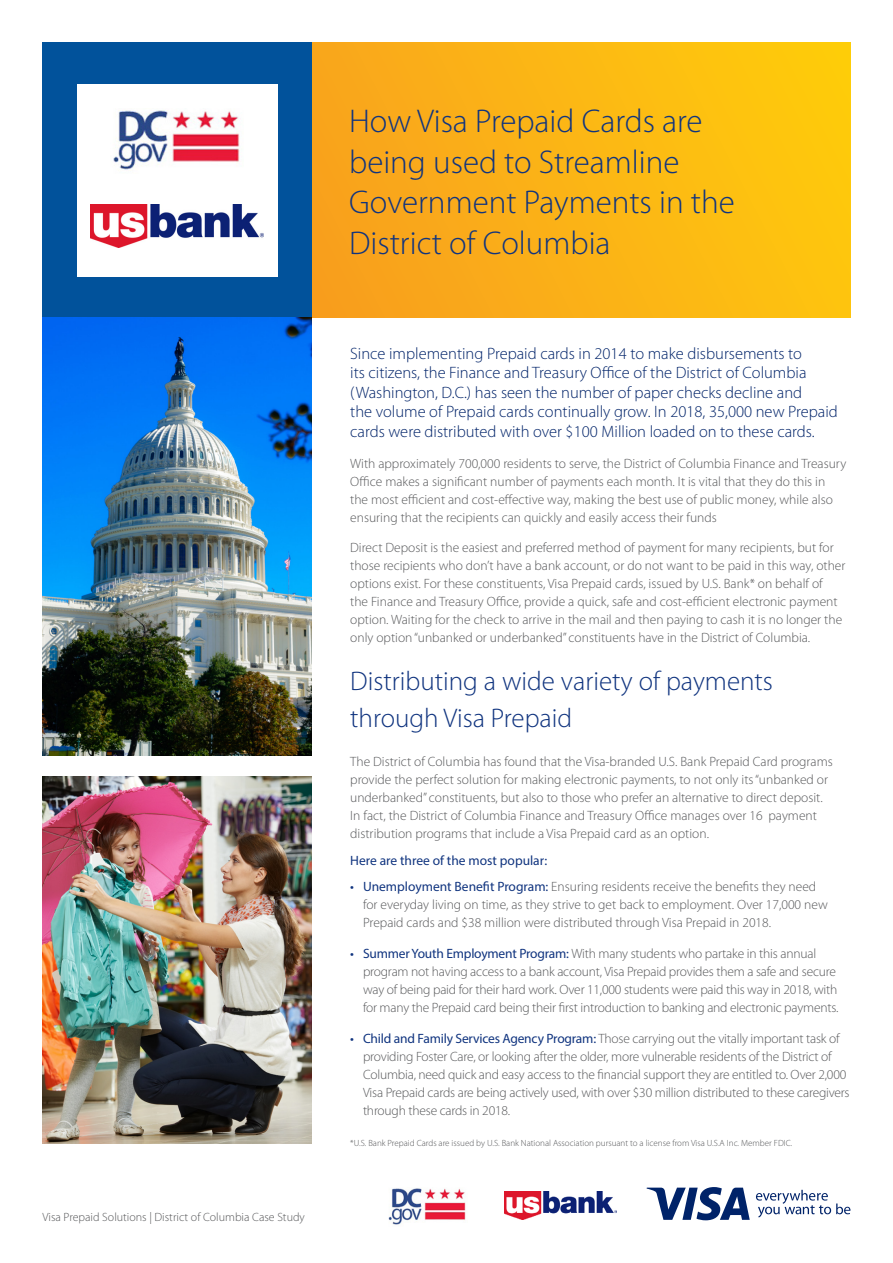
<style>
.page{position:relative;width:893px;height:1263px;background:#fff}
.page>*{position:absolute;margin:0;border:0;box-sizing:border-box;transform-origin:0 0}
.t1{font:300 33px/40.5px "Myriad Pro";color:#10347f}
.t2{font:300 27px/37.5px "Myriad Pro";color:#10347f}
.t3{font:300 16.5px/19.5px "Myriad Pro";color:#002369}
.t4{font:300 13.5px/18px "Myriad Pro";color:#57585a}
.t5{font:13.5px "Myriad Pro";color:#10347f}
.t6{font:300 12px "Myriad Pro";color:#57585a}
.t7{font:300 9px "Myriad Pro";color:#57585a}
.s1{font-weight:400;color:#10347f}
</style>
<div class="page">
<div style="left:312px;top:43px;width:538px;height:275px;background:linear-gradient(to right,#f8a11e,#ffc90c)"></div>
<div style="left:43px;top:43px;width:269px;height:275px;background:#01529b"></div>
<div style="left:77px;top:84px;width:200px;height:192px;background:#fff"></div>
<svg style="left:647px;top:1187px;width:103px;height:33px"></svg>
<svg style="left:756px;top:1190px;width:94px;height:27px"></svg>
<img style="left:113px;top:110px;width:127px;height:60px">
<img style="left:91px;top:204px;width:173px;height:43px">
<img style="left:43px;top:776px;width:269px;height:368px">
<img style="left:43px;top:318px;width:269px;height:438px">
<img style="left:505px;top:1192px;width:112px;height:28px">
<img style="left:388px;top:1188px;width:78px;height:37px">
<p class="t6" style="left:43px;top:1210px;width:264px">Visa Prepaid Solutions | District of Columbia Case Study</p>
<h1 class="t1" style="left:349px;top:102px;width:387px">How Visa Prepaid Cards are being used to Streamline<br>Government Payments in the<br>District of Columbia</h1>
<p class="t3" style="left:350px;top:344px;width:489px">Since implementing Prepaid cards in 2014 to make disbursements to<br>its citizens, the Finance and Treasury Office of the District of Columbia (Washington, D.C.) has seen the number of paper checks decline and<br>the volume of Prepaid cards continually grow. In 2018, 35,000 new Prepaid cards were distributed with over $100 Million loaded on to these cards.</p>
<p class="t4" style="left:350px;top:454px;width:497px">With approximately 700,000 residents to serve, the District of Columbia Finance and Treasury Office makes a significant number of payments each month. It is vital that they do this in the most efficient and cost-effective way, making the best use of public money, while also ensuring that the recipients can quickly and easily access their funds</p>
<p class="t4" style="left:350px;top:539px;width:497px">Direct Deposit is the easiest and preferred method of payment for many recipients, but for those recipients who don’t have a bank account, or do not want to be paid in this way, other options exist. For these constituents, Visa Prepaid cards, issued by U.S. Bank* on behalf of<br>the Finance and Treasury Office, provide a quick, safe and cost-efficient electronic payment option. Waiting for the check to arrive in the mail and then paying to cash it is no longer the only option “unbanked or underbanked” constituents have in the District of Columbia.</p>
<h2 class="t2" style="left:350px;top:662px;width:424px">Distributing a wide variety of payments through Visa Prepaid</h2>
<p class="t4" style="left:350px;top:753px;width:484px">The District of Columbia has found that the Visa-branded U.S. Bank Prepaid Card programs provide the perfect solution for making electronic payments, to not only its “unbanked or underbanked” constituents, but also to those who prefer an alternative to direct deposit.<br>In fact, the District of Columbia Finance and Treasury Office manages over 16 payment distribution programs that include a Visa Prepaid card as an option.</p>
<p class="t5" style="left:350px;top:852px;width:198px">Here are three of the most popular:</p>
<p class="t5" style="left:350px;top:878px;width:5px">•</p>
<p class="t4" style="left:363px;top:878px;width:466px"><span class="s1">Unemployment Benefit Program:</span> Ensuring residents receive the benefits they need for everyday living on time, as they strive to get back to employment. Over 17,000 new<br>Prepaid cards and $38 million were distributed through Visa Prepaid in 2018.</p>
<p class="t5" style="left:350px;top:945px;width:5px">•</p>
<p class="t4" style="left:363px;top:945px;width:477px"><span class="s1">Summer Youth Employment Program:</span> With many students who partake in this annual program not having access to a bank account, Visa Prepaid provides them a safe and secure way of being paid for their hard work. Over 11,000 students were paid this way in 2018, with for many the Prepaid card being their first introduction to banking and electronic payments.</p>
<p class="t5" style="left:350px;top:1030px;width:5px">•</p>
<p class="t4" style="left:363px;top:1029px;width:488px"><span class="s1">Child and Family Services Agency Program:</span> Those carrying out the vitally important task of providing Foster Care, or looking after the older, more vulnerable residents of the District of Columbia, need quick and easy access to the financial support they are entitled to. Over 2,000<br>Visa Prepaid cards are being actively used, with over $30 million distributed to these caregivers through these cards in 2018.</p>
<p class="t7" style="left:350px;top:1138px;width:444px">*U.S. Bank Prepaid Cards are issued by U.S. Bank National Association pursuant to a license from Visa U.S.A Inc. Member FDIC.</p>
</div>
